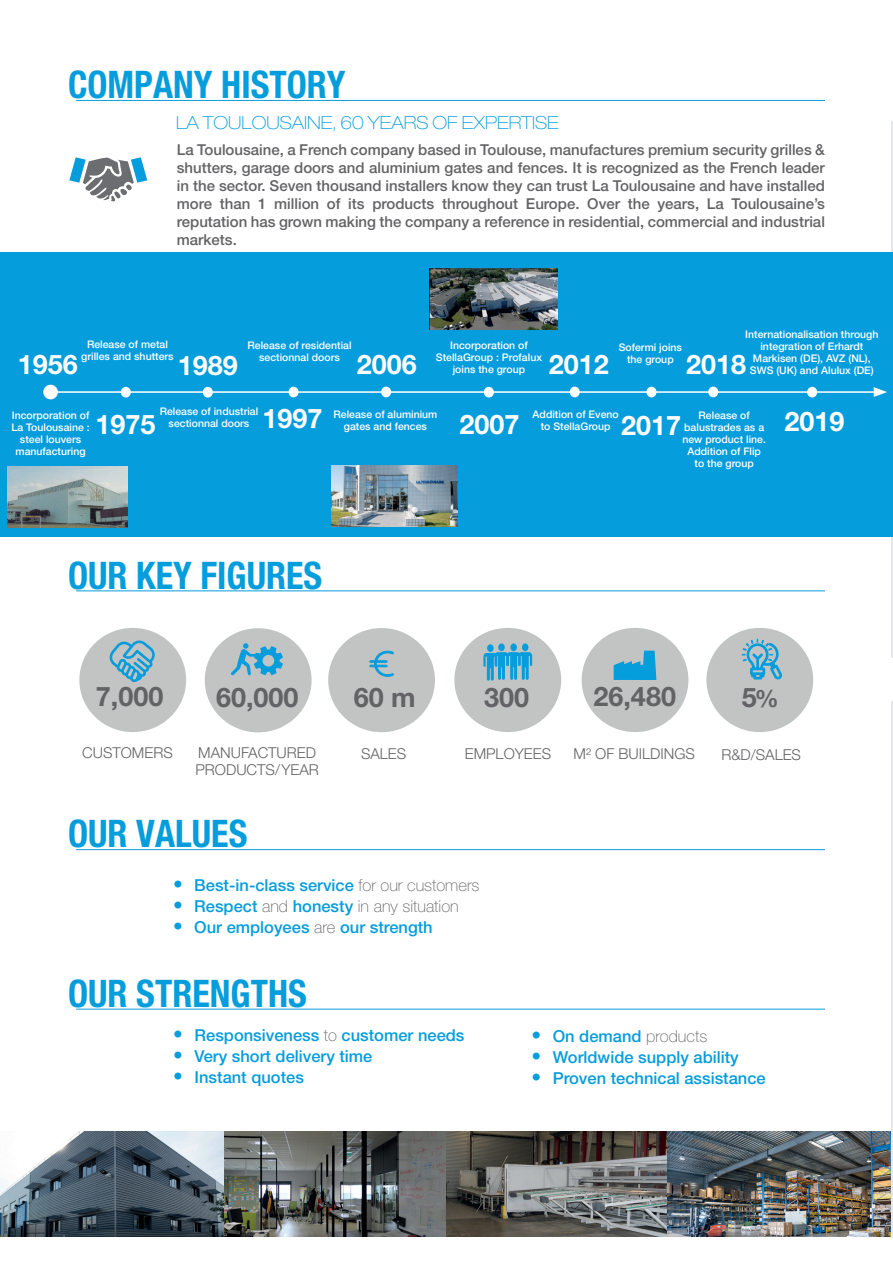
<style>
.page{position:relative;width:893px;height:1263px;background:#fff}
.page>*{position:absolute;margin:0;border:0;box-sizing:border-box;transform-origin:0 0}
.t1{font:700 condensed 37.95px "Helvetica Neue";color:#069ddc;scale:.95 1}
.t2{font:700 30px "Helvetica Neue LT Std";color:#fcfcfd}
.t3{font:700 27px "Helvetica Neue LT Std";color:#fcfcfd}
.t4{font:700 27px "Helvetica Neue LT Std";color:#636366}
.t5{font:100 expanded 18px "Helvetica Neue LT Std";color:#069ddc}
.t6{font:500 16.5px "Helvetica Neue LT Std";color:#069ddc}
.t7{font:100 16.5px "Helvetica Neue LT Std";color:#636366}
.t8{font:500 15px/18px "Helvetica Neue LT Std";color:#636366;text-align:justify}
.t9{font:300 15px/16.5px "Helvetica Neue LT Std";color:#636366}
.t10{font:500 12px/12px "Helvetica Neue LT Std";color:#fff}
.t11{font:500 10.5px/12px "Helvetica Neue LT Std";color:#fff;text-align:center}
.s1{font-size:24px}
.s2{font-weight:300;font-size:19.5px}
.s3{font-weight:100;color:#636366}
.s4{font-weight:300;font-size:19.5px;color:#069ddc}
.s5{font-weight:500;color:#069ddc}
</style>
<div class="page">
<hr style="left:76px;top:100px;width:749px;height:1px;background:#069ddc">
<hr style="left:76px;top:1009px;width:749px;height:1px;background:#069ddc">
<img style="left:223px;top:1132px;width:668px;height:104px">
<img style="left:0;top:1132px;width:223px;height:104px">
<hr style="left:76px;top:849px;width:749px;height:1px;background:#069ddc">
<hr style="left:76px;top:590px;width:749px;height:1px;background:#069ddc">
<div style="left:205px;top:628px;width:107px;height:104px;background:#c2c3c3;border-radius:50%"></div>
<svg style="left:231px;top:643px;width:52px;height:32px"></svg>
<div style="left:79px;top:628px;width:107px;height:104px;background:#c2c3c3;border-radius:50%"></div>
<div style="left:454px;top:628px;width:107px;height:104px;background:#c2c3c3;border-radius:50%"></div>
<svg style="left:483px;top:643px;width:49px;height:38px"></svg>
<div style="left:328px;top:628px;width:107px;height:104px;background:#c2c3c3;border-radius:50%"></div>
<svg style="left:369px;top:650px;width:25px;height:27px"></svg>
<div style="left:706px;top:628px;width:107px;height:104px;background:#c2c3c3;border-radius:50%"></div>
<svg style="left:741px;top:638px;width:41px;height:42px"></svg>
<svg style="left:69px;top:157px;width:78px;height:45px"></svg>
<div style="left:582px;top:628px;width:106px;height:104px;background:#c2c3c3;border-radius:50%"></div>
<svg style="left:614px;top:651px;width:42px;height:29px"></svg>
<svg style="left:109px;top:640px;width:46px;height:43px"></svg>
<hr style="left:891px;top:121px;width:2px;height:536px;background:#e6e7e9">
<hr style="left:891px;top:701px;width:2px;height:537px;background:#e6e7e9">
<div style="left:0;top:252px;width:892px;height:285px;background:#069ddc"></div>
<hr style="left:51px;top:391px;width:825px;height:2px;background:#fff">
<div style="left:43px;top:385px;width:15px;height:14px;background:#fff;border-radius:50%"></div>
<svg style="left:874px;top:387px;width:13px;height:10px"></svg>
<div style="left:122px;top:388px;width:8px;height:9px;background:#fff;border-radius:50%"></div>
<div style="left:121px;top:387px;width:10px;height:10px;border:2px solid #fff;border-radius:50%"></div>
<div style="left:382px;top:387px;width:8px;height:9px;background:#fff;border-radius:50%"></div>
<div style="left:381px;top:387px;width:10px;height:10px;border:2px solid #fff;border-radius:50%"></div>
<div style="left:204px;top:388px;width:8px;height:9px;background:#fff;border-radius:50%"></div>
<div style="left:203px;top:387px;width:10px;height:10px;border:2px solid #fff;border-radius:50%"></div>
<div style="left:570px;top:387px;width:9px;height:9px;background:#fff;border-radius:50%"></div>
<div style="left:570px;top:387px;width:10px;height:10px;border:2px solid #fff;border-radius:50%"></div>
<div style="left:647px;top:387px;width:9px;height:10px;background:#fff;border-radius:50%"></div>
<div style="left:646px;top:387px;width:10px;height:10px;border:2px solid #fff;border-radius:50%"></div>
<div style="left:485px;top:388px;width:8px;height:9px;background:#fff;border-radius:50%"></div>
<div style="left:484px;top:387px;width:10px;height:10px;border:2px solid #fff;border-radius:50%"></div>
<div style="left:289px;top:387px;width:9px;height:10px;background:#fff;border-radius:50%"></div>
<div style="left:289px;top:387px;width:10px;height:10px;border:2px solid #fff;border-radius:50%"></div>
<img style="left:8px;top:466px;width:119px;height:62px">
<img style="left:331px;top:465px;width:126px;height:62px">
<img style="left:429px;top:268px;width:128px;height:62px">
<div style="left:709px;top:387px;width:8px;height:9px;background:#fff;border-radius:50%"></div>
<div style="left:708px;top:387px;width:10px;height:10px;border:2px solid #fff;border-radius:50%"></div>
<div style="left:808px;top:388px;width:8px;height:9px;background:#fff;border-radius:50%"></div>
<div style="left:807px;top:387px;width:10px;height:10px;border:2px solid #fff;border-radius:50%"></div>
<h1 class="t1" style="left:68px;top:62px;width:294px">COMPANY HISTORY</h1>
<h3 class="t5" style="left:176px;top:111px;width:384px">LA TOULOUSAINE, 60 YEARS OF EXPERTISE</h3>
<p class="t8" style="left:177px;top:141px;width:650px">La Toulousaine, a French company based in Toulouse, manufactures premium security grilles &amp; shutters, garage doors and aluminium gates and fences. It is recognized as the French leader in the sector. Seven thousand installers know they can trust La Toulousaine and have installed more than 1 million of its products throughout Europe. Over the years, La Toulousaine’s reputation has grown making the company a reference in residential, commercial and industrial markets.</p>
<p class="t11" style="left:745px;top:328px;width:135px">Internationalisation through integration of Erhardt<br>Markisen (DE), AVZ (NL),<br>SWS (UK) and Alulux (DE)</p>
<p class="t11" style="left:682px;top:409px;width:85px">Release of balustrades as a new product line.<br>Addition of Flip to the group</p>
<p class="t11" style="left:81px;top:338px;width:94px">Release of metal grilles and shutters</p>
<p class="t10" style="left:617px;top:336px;width:102px;text-align:center">group<br>New technical centre in Toulouse</p>
<h2 class="t2" style="left:748px;top:340px;width:68px">2018</h2>
<p class="t11" style="left:436px;top:339px;width:108px">Incorporation of<br>StellaGroup : Profalux joins the group</p>
<p class="t11" style="left:533px;top:408px;width:88px">Addition of Eveno to StellaGroup</p>
<p class="t11" style="left:247px;top:339px;width:106px">Release of residential sectionnal doors</p>
<p class="t11" style="left:619px;top:341px;width:65px">Sofermi joins the group</p>
<h2 class="t2" style="left:525px;top:339px;width:68px">2012</h2>
<h3 class="t3" style="left:686px;top:347px;width:62px">2018</h3>
<h3 class="t3" style="left:18px;top:347px;width:62px">1956</h3>
<h3 class="t3" style="left:178px;top:348px;width:62px">1989</h3>
<h3 class="t3" style="left:95px;top:408px;width:62px">1975</h3>
<h3 class="t3" style="left:549px;top:347px;width:62px">2012</h3>
<h3 class="t3" style="left:357px;top:348px;width:62px">2006</h3>
<h2 class="t2" style="left:634px;top:392px;width:68px">2016</h2>
<p class="t11" style="left:160px;top:405px;width:100px">Release of industrial sectionnal doors</p>
<h3 class="t3" style="left:262px;top:402px;width:62px">1997</h3>
<h3 class="t3" style="left:460px;top:408px;width:62px">2007</h3>
<p class="t11" style="left:334px;top:408px;width:105px">Release of aluminium gates and fences</p>
<p class="t11" style="left:11px;top:409px;width:80px">Incorporation of<br>La Toulousaine : steel louvers manufacturing</p>
<h3 class="t3" style="left:784px;top:405px;width:62px">2019</h3>
<p class="t10" style="left:722px;top:411px;width:117px">products, creation of a training centre and</p>
<p class="t10" style="left:526px;top:411px;width:55px">the group</p>
<h3 class="t3" style="left:621px;top:408px;width:62px">2017</h3>
<h1 class="t1" style="left:68px;top:552px;width:269px">OUR KEY FIGURES</h1>
<h3 class="t4" style="left:96px;top:680px;width:69px">7,000</h3>
<h3 class="t9" style="left:82px;top:744px;width:92px">CUSTOMERS</h3>
<h3 class="t9" style="left:465px;top:745px;width:88px">EMPLOYEES</h3>
<h3 class="t4" style="left:593px;top:680px;width:84px">26,480</h3>
<h3 class="t4" style="left:216px;top:680px;width:84px">60,000</h3>
<h3 class="t9" style="left:196px;top:744px;width:125px">MANUFACTURED<br>PRODUCTS/YEAR</h3>
<h3 class="t4" style="left:354px;top:681px;width:63px">60 m</h3>
<h3 class="t4" style="left:484px;top:680px;width:47px">300</h3>
<h3 class="t4" style="left:742px;top:681px;width:39px">5<span class="s1">%</span></h3>
<h3 class="t9" style="left:361px;top:745px;width:47px">SALES</h3>
<h3 class="t9" style="left:721px;top:746px;width:81px">R&amp;D/SALES</h3>
<h3 class="t9" style="left:574px;top:745px;width:123px">M² OF BUILDINGS</h3>
<h1 class="t1" style="left:68px;top:811px;width:190px">OUR VALUES</h1>
<h3 class="t6" style="left:173px;top:875px;width:308px"><span class="s2">•</span> Best-in-class service <span class="s3">for our customers</span></h3>
<h3 class="t7" style="left:173px;top:897px;width:287px"><span class="s4">•</span> <span class="s5">Respect</span> and <span class="s5">honesty</span> in any situation</h3>
<h3 class="t6" style="left:173px;top:917px;width:261px"><span class="s2">•</span> Our employees <span class="s3">are</span> our strength</h3>
<h1 class="t1" style="left:68px;top:970px;width:253px">OUR STRENGTHS</h1>
<h3 class="t6" style="left:173px;top:1025px;width:293px"><span class="s2">•</span> Responsiveness <span class="s3">to</span> customer needs</h3>
<h3 class="t6" style="left:173px;top:1046px;width:201px"><span class="s2">•</span> Very short delivery time</h3>
<h3 class="t6" style="left:173px;top:1067px;width:132px"><span class="s2">•</span> Instant quotes</h3>
<h3 class="t6" style="left:531px;top:1026px;width:177px"><span class="s2">•</span> On demand <span class="s3">products</span></h3>
<h3 class="t6" style="left:531px;top:1047px;width:209px"><span class="s2">•</span> Worldwide supply ability</h3>
<h3 class="t6" style="left:531px;top:1068px;width:236px"><span class="s2">•</span> Proven technical assistance</h3>
</div>
